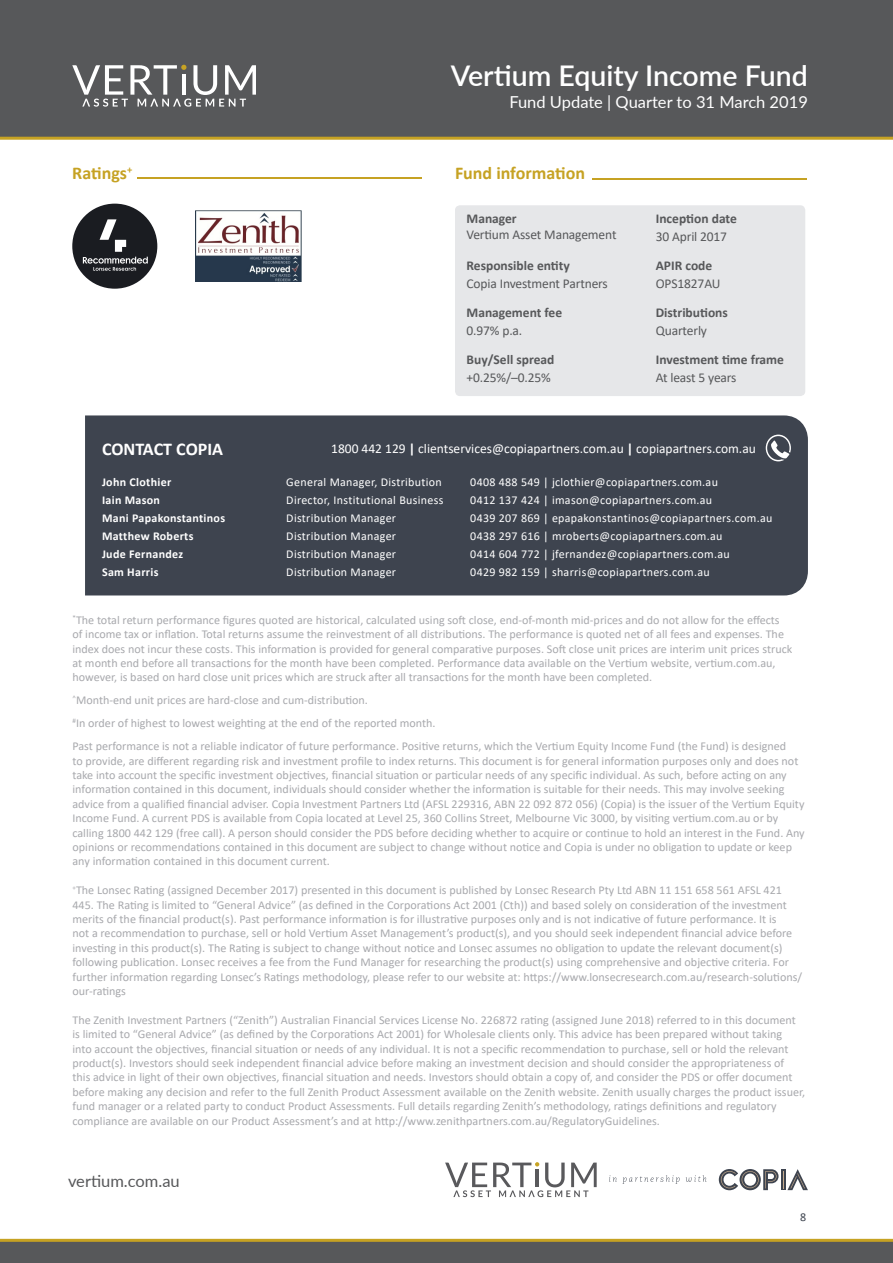
<style>
.page{position:relative;width:893px;height:1263px;background:#fff}
.page>*{position:absolute;margin:0;border:0;box-sizing:border-box;transform-origin:0 0}
.t1{font:600 28.5px "Lato";color:#fff}
.t2{font:700 18px "Calibri";color:#c6a223}
.t3{font:700 18px "Calibri";color:#fff}
.t4{font:16.5px "Lato";color:#fff}
.t5{font:16.5px "Lato";color:#57585a}
.t6{font:700 13.5px/18px "Calibri";color:#57585a}
.t7{font:13.5px "Calibri";letter-spacing:-.01em;color:#57585a}
.t8{font:13.5px "Calibri";color:#fff}
.t9{font:12px/14.4px "Calibri";color:#a8a9ad}
.t10{font:12px "Calibri";letter-spacing:.025em;color:#fff}
.t11{font:700 12px "Calibri";letter-spacing:.025em;color:#fff}
.t12{font:12px "Calibri";color:#3e444f}
.s1{font-weight:400}
.s2{font-weight:700}
</style>
<div class="page">
<div style="left:0;top:1240px;width:893px;height:23px;background:#57585a"></div>
<hr style="left:0;top:1239px;width:893px;height:3px;background:#c6a223">
<div style="left:0;top:0;width:893px;height:138px;background:#57585a"></div>
<hr style="left:0;top:137px;width:893px;height:3px;background:#c6a223">
<svg style="left:72px;top:65px;width:184px;height:42px"></svg>
<svg style="left:609px;top:1175px;width:71px;height:9px"></svg>
<svg style="left:686px;top:1175px;width:20px;height:7px"></svg>
<svg style="left:719px;top:1169px;width:89px;height:21px"></svg>
<svg style="left:445px;top:1162px;width:152px;height:35px"></svg>
<div style="left:72px;top:204px;width:85px;height:85px;background:#1a1c21;border-radius:50%"></div>
<svg style="left:83px;top:219px;width:65px;height:52px"></svg>
<div style="left:456px;top:206px;width:348px;height:189px;background:#e6e7e9;border-radius:4px"></div>
<div style="left:455px;top:205px;width:350px;height:191px;border:2px solid #e6e7e9;border-radius:4px"></div>
<img style="left:196px;top:211px;width:106px;height:71px">
<hr style="left:137px;top:177px;width:285px;height:1px;background:#c6a223">
<hr style="left:592px;top:178px;width:215px;height:2px;background:#c6a223">
<div style="left:85px;top:415px;width:723px;height:180px;background:#3e444f"></div>
<svg style="left:766px;top:435px;width:25px;height:26px"></svg>
<h1 class="t1" style="left:451px;top:55px;width:359px">Vertium Equity Income Fund</h1>
<h3 class="t4" style="left:509px;top:90px;width:300px">Fund Update | Quarter to 31 March 2019</h3>
<p class="t2" style="left:72px;top:161px;width:61px">Ratings<sup>+</sup></p>
<p class="t2" style="left:455px;top:161px;width:132px">Fund information</p>
<p class="t6" style="left:467px;top:209px;width:52px">Manager</p>
<p class="t7" style="left:467px;top:226px;width:152px">Vertium Asset Management</p>
<p class="t6" style="left:467px;top:257px;width:105px">Responsible entity</p>
<p class="t7" style="left:467px;top:274px;width:143px">Copia Investment Partners</p>
<p class="t6" style="left:656px;top:209px;width:83px">Inception date</p>
<p class="t7" style="left:656px;top:227px;width:73px">30 April 2017</p>
<p class="t6" style="left:656px;top:257px;width:58px">APIR code</p>
<p class="t7" style="left:656px;top:274px;width:66px">OPS1827AU</p>
<p class="t6" style="left:467px;top:303px;width:97px">Management fee<br><span class="s1">0.97% p.a.</span></p>
<p class="t6" style="left:656px;top:303px;width:74px">Distributions</p>
<p class="t7" style="left:656px;top:321px;width:53px">Quarterly</p>
<p class="t6" style="left:467px;top:350px;width:89px">Buy/Sell spread <span class="s1">+0.25%/–0.25%</span></p>
<p class="t6" style="left:656px;top:350px;width:130px">Investment time frame</p>
<p class="t7" style="left:656px;top:368px;width:82px">At least 5 years</p>
<p class="t3" style="left:102px;top:436px;width:123px">CONTACT COPIA</p>
<p class="t8" style="left:331px;top:439px;width:426px">1800 442 129 <span class="s2">|</span> clientservices@copiapartners.com.au <span class="s2">|</span> copiapartners.com.au</p>
<p class="t11" style="left:102px;top:474px;width:71px">John Clothier</p>
<p class="t10" style="left:286px;top:474px;width:157px">General Manager, Distribution</p>
<p class="t10" style="left:470px;top:474px;width:249px">0408 488 549 | jclothier@copiapartners.com.au</p>
<p class="t11" style="left:102px;top:492px;width:60px">Iain Mason</p>
<p class="t10" style="left:286px;top:492px;width:159px">Director, Institutional Business</p>
<p class="t10" style="left:470px;top:492px;width:243px">0412 137 424 | imason@copiapartners.com.au</p>
<p class="t11" style="left:102px;top:510px;width:125px">Mani Papakonstantinos</p>
<p class="t10" style="left:286px;top:510px;width:111px">Distribution Manager</p>
<p class="t10" style="left:470px;top:510px;width:304px">0439 207 869 | epapakonstantinos@copiapartners.com.au</p>
<p class="t11" style="left:102px;top:528px;width:93px">Matthew Roberts</p>
<p class="t10" style="left:286px;top:528px;width:111px">Distribution Manager</p>
<p class="t10" style="left:470px;top:528px;width:254px">0438 297 616 | mroberts@copiapartners.com.au</p>
<p class="t11" style="left:102px;top:546px;width:83px">Jude Fernandez</p>
<p class="t10" style="left:286px;top:546px;width:111px">Distribution Manager</p>
<p class="t10" style="left:470px;top:546px;width:261px">0414 604 772 | jfernandez@copiapartners.com.au</p>
<p class="t11" style="left:102px;top:564px;width:58px">Sam Harris</p>
<p class="t10" style="left:286px;top:564px;width:111px">Distribution Manager</p>
<p class="t10" style="left:470px;top:564px;width:241px">0429 982 159 | sharris@copiapartners.com.au</p>
<p class="t9" style="left:72px;top:612px;width:721px"><sup>*</sup>The total return performance figures quoted are historical, calculated using soft close, end-of-month mid-prices and do not allow for the effects of income tax or inflation. Total returns assume the reinvestment of all distributions. The performance is quoted net of all fees and expenses. The index does not incur these costs. This information is provided for general comparative purposes. Soft close unit prices are interim unit prices struck at month end before all transactions for the month have been completed. Performance data available on the Vertium website, vertium.com.au, however, is based on hard close unit prices which are struck after all transactions for the month have been completed.</p>
<p class="t9" style="left:72px;top:693px;width:297px"><sup>^</sup>Month-end unit prices are hard-close and cum-distribution.</p>
<p class="t9" style="left:72px;top:716px;width:365px"><sup>#</sup>In order of highest to lowest weighting at the end of the reported month.</p>
<p class="t9" style="left:72px;top:739px;width:734px">Past performance is not a reliable indicator of future performance. Positive returns, which the Vertium Equity Income Fund (the Fund) is designed<br>to provide, are different regarding risk and investment profile to index returns. This document is for general information purposes only and does not take into account the specific investment objectives, financial situation or particular needs of any specific individual. As such, before acting on any information contained in this document, individuals should consider whether the information is suitable for their needs. This may involve seeking advice from a qualified financial adviser. Copia Investment Partners Ltd (AFSL 229316, ABN 22 092 872 056) (Copia) is the issuer of the Vertium Equity Income Fund. A current PDS is available from Copia located at Level 25, 360 Collins Street, Melbourne Vic 3000, by visiting vertium.com.au or by calling 1800 442 129 (free call). A person should consider the PDS before deciding whether to acquire or continue to hold an interest in the Fund. Any opinions or recommendations contained in this document are subject to change without notice and Copia is under no obligation to update or keep any information contained in this document current.</p>
<p class="t9" style="left:72px;top:883px;width:731px"><sup>+</sup>The Lonsec Rating (assigned December 2017) presented in this document is published by Lonsec Research Pty Ltd ABN 11 151 658 561 AFSL 421<br>445. The Rating is limited to “General Advice” (as defined in the Corporations Act 2001 (Cth)) and based solely on consideration of the investment merits of the financial product(s). Past performance information is for illustrative purposes only and is not indicative of future performance. It is<br>not a recommendation to purchase, sell or hold Vertium Asset Management’s product(s), and you should seek independent financial advice before investing in this product(s). The Rating is subject to change without notice and Lonsec assumes no obligation to update the relevant document(s) following publication. Lonsec receives a fee from the Fund Manager for researching the product(s) using comprehensive and objective criteria. For further information regarding Lonsec’s Ratings methodology, please refer to our website at: https://www.lonsecresearch.com.au/research-solutions/ our-ratings</p>
<p class="t9" style="left:72px;top:1012px;width:734px">The Zenith Investment Partners (“Zenith”) Australian Financial Services License No. 226872 rating (assigned June 2018) referred to in this document is limited to “General Advice” (as defined by the Corporations Act 2001) for Wholesale clients only. This advice has been prepared without taking<br>into account the objectives, financial situation or needs of any individual. It is not a specific recommendation to purchase, sell or hold the relevant product(s). Investors should seek independent financial advice before making an investment decision and should consider the appropriateness of<br>this advice in light of their own objectives, financial situation and needs. Investors should obtain a copy of, and consider the PDS or offer document before making any decision and refer to the full Zenith Product Assessment available on the Zenith website. Zenith usually charges the product issuer, fund manager or a related party to conduct Product Assessments. Full details regarding Zenith’s methodology, ratings definitions and regulatory compliance are available on our Product Assessment’s and at http://www.zenithpartners.com.au/RegulatoryGuidelines.</p>
<p class="t5" style="left:68px;top:1169px;width:113px">vertium.com.au</p>
<p class="t12" style="left:800px;top:1208px;width:8px">8</p>
</div>
